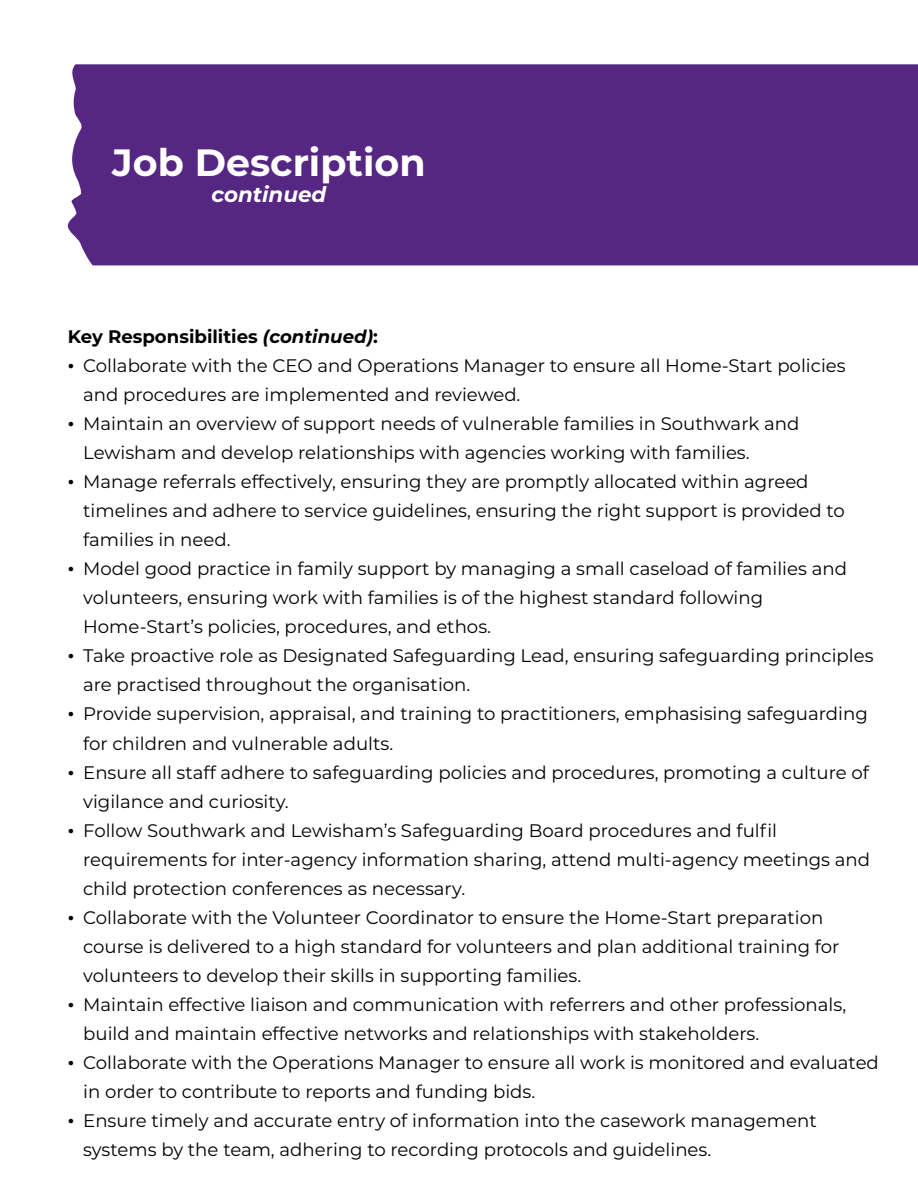
<style>
.page{position:relative;width:918px;height:1188px;background:#fff}
.page>*{position:absolute;margin:0;border:0;box-sizing:border-box;transform-origin:0 0}
.t1{font:700 37.95px "Montserrat";color:#fff}
.t2{font:italic 700 21.45px "Montserrat";color:#fff}
.t3{font:18.15px/29px "Montserrat";color:#000}
.t4{font:700 18.15px "Montserrat";color:#000}
.s1{font-style:italic}
.s2{font-family:"Times New Roman"}
</style>
<div class="page">
<div style="left:67px;top:64px;width:851px;height:201px;background:#552682"></div>
<h1 class="t1" style="left:112px;top:135px;width:315px">Job Description</h1>
<p class="t2" style="left:212px;top:179px;width:116px">continued</p>
<p class="t4" style="left:68px;top:324px;width:312px">Key Responsibilities <span class="s1">(continued)</span>:</p>
<p class="t3" style="left:83px;top:351px;width:764px;text-indent:-15px"><span class="s2">•</span> Collaborate with the CEO and Operations Manager to ensure all Home-Start policies and procedures are implemented and reviewed.</p>
<p class="t3" style="left:83px;top:409px;width:718px;text-indent:-15px"><span class="s2">•</span> Maintain an overview of support needs of vulnerable families in Southwark and<br>Lewisham and develop relationships with agencies working with families.</p>
<p class="t3" style="left:83px;top:467px;width:763px;text-indent:-15px"><span class="s2">•</span> Manage referrals effectively, ensuring they are promptly allocated within agreed timelines and adhere to service guidelines, ensuring the right support is provided to families in need.</p>
<p class="t3" style="left:83px;top:554px;width:765px;text-indent:-15px"><span class="s2">•</span> Model good practice in family support by managing a small caseload of families and volunteers, ensuring work with families is of the highest standard following<br>Home-Start’s policies, procedures, and ethos.</p>
<p class="t3" style="left:83px;top:641px;width:792px;text-indent:-15px"><span class="s2">•</span> Take proactive role as Designated Safeguarding Lead, ensuring safeguarding principles are practised throughout the organisation.</p>
<p class="t3" style="left:83px;top:699px;width:786px;text-indent:-15px"><span class="s2">•</span> Provide supervision, appraisal, and training to practitioners, emphasising safeguarding for children and vulnerable adults.</p>
<p class="t3" style="left:83px;top:757px;width:787px;text-indent:-15px"><span class="s2">•</span> Ensure all staff adhere to safeguarding policies and procedures, promoting a culture of vigilance and curiosity.</p>
<p class="t3" style="left:83px;top:815px;width:788px;text-indent:-15px"><span class="s2">•</span> Follow Southwark and Lewisham’s Safeguarding Board procedures and fulfil requirements for inter-agency information sharing, attend multi-agency meetings and child protection conferences as necessary.</p>
<p class="t3" style="left:83px;top:902px;width:758px;text-indent:-15px"><span class="s2">•</span> Collaborate with the Volunteer Coordinator to ensure the Home-Start preparation course is delivered to a high standard for volunteers and plan additional training for volunteers to develop their skills in supporting families.</p>
<p class="t3" style="left:83px;top:989px;width:765px;text-indent:-15px"><span class="s2">•</span> Maintain effective liaison and communication with referrers and other professionals, build and maintain effective networks and relationships with stakeholders.</p>
<p class="t3" style="left:83px;top:1047px;width:797px;text-indent:-15px"><span class="s2">•</span> Collaborate with the Operations Manager to ensure all work is monitored and evaluated in order to contribute to reports and funding bids.</p>
<p class="t3" style="left:83px;top:1105px;width:735px;text-indent:-15px"><span class="s2">•</span> Ensure timely and accurate entry of information into the casework management systems by the team, adhering to recording protocols and guidelines.</p>
</div>
